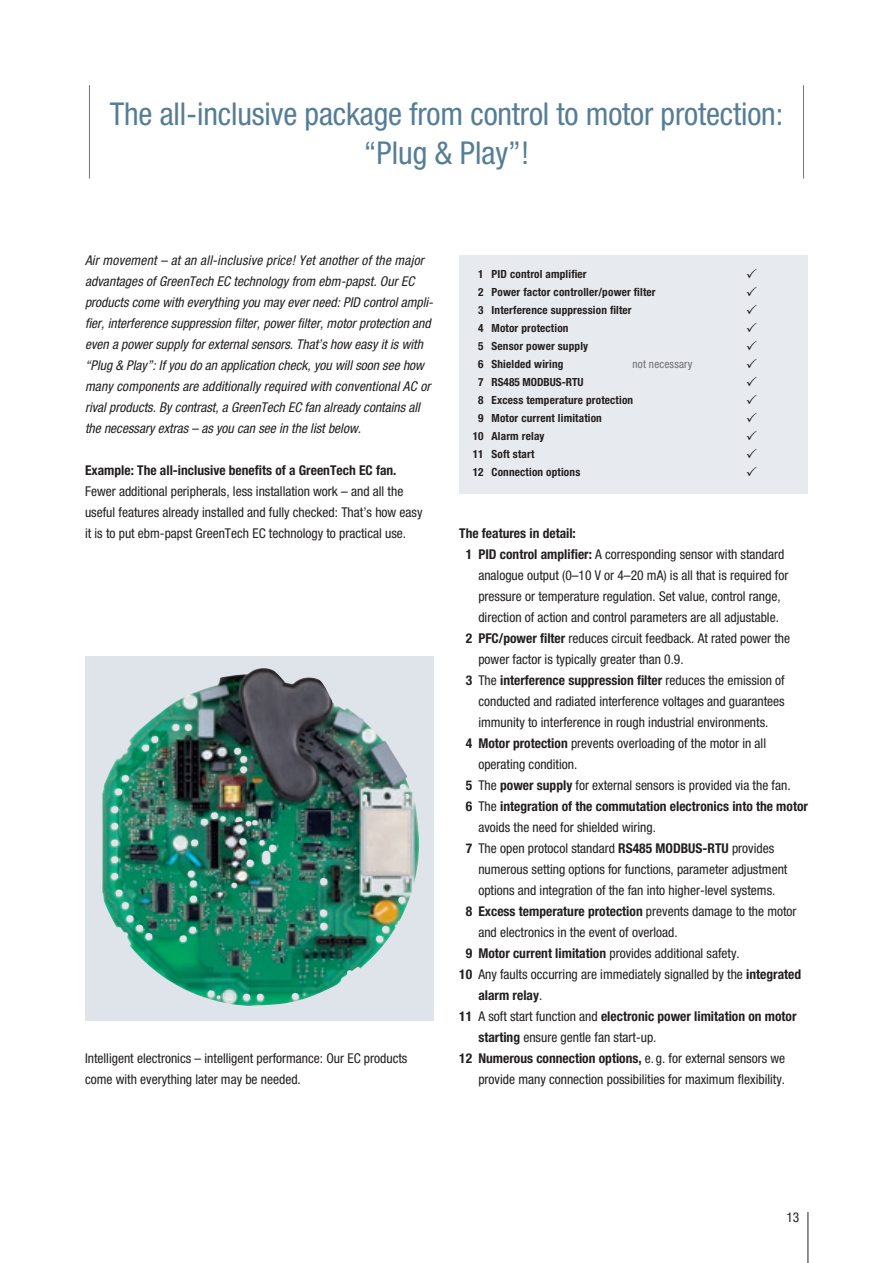
<style>
.page{position:relative;width:893px;height:1263px;background:#fff}
.page>*{position:absolute;margin:0;border:0;box-sizing:border-box;transform-origin:0 0}
.t1{font:condensed 31.5px/39px "Helvetica Neue LT Pro";letter-spacing:-.005em;color:#557e95;text-align:center}
.t2{font:condensed 13.5px/21px "Helvetica Neue LT Pro";color:#231f20}
.t3{font:italic condensed 13.5px/21px "Helvetica Neue LT Pro";color:#231f20}
.t4{font:700 condensed 13.5px "Helvetica Neue LT Pro";color:#231f20}
.t5{font:700 condensed 11.25px/18px "Helvetica Neue LT Pro";letter-spacing:.015em;color:#231f20}
.t6{font:condensed 11.25px "Helvetica Neue LT Pro";letter-spacing:.015em;color:#6c6d70}
.s1{font-weight:700}
.s2{font-weight:700;color:#fff}
.s3{color:#fff}
.s4{font-weight:400}
</style>
<div class="page">
<hr style="left:807px;top:1212px;width:1px;height:51px;background:#231f20">
<div style="left:459px;top:255px;width:349px;height:239px;background:#e7eaef"></div>
<hr style="left:89px;top:85px;width:1px;height:94px;background:#557e95">
<hr style="left:803px;top:85px;width:1px;height:94px;background:#557e95">
<div style="left:85px;top:656px;width:349px;height:365px;background:#dee4e9"></div>
<img style="left:102px;top:668px;width:317px;height:338px">
<h1 class="t1" style="left:110px;top:94px;width:675px">The all-inclusive package from control to motor protection: “Plug &amp; Play”!</h1>
<p class="t3" style="left:85px;top:250px;width:350px">Air movement – at an all-inclusive price! Yet another of the major advantages of GreenTech EC technology from ebm-papst. Our EC products come with everything you may ever need: PID control ampli&shy;fier, interference suppression filter, power filter, motor protection and even a power supply for external sensors. That’s how easy it is with “Plug &amp; Play”: If you do an application check, you will soon see how many components are additionally required with conventional AC or rival products. By contrast, a GreenTech EC fan already contains all the necessary extras – as you can see in the list below.</p>
<p class="t4" style="left:85px;top:462px;width:313px">Example: The all-inclusive benefits of a GreenTech EC fan.</p>
<p class="t2" style="left:85px;top:480px;width:339px">Fewer additional peripherals, less installation work – and all the useful features already installed and fully checked: That’s how easy it is to put ebm-papst GreenTech EC technology to practical use.</p>
<p class="t2" style="left:85px;top:1047px;width:324px">Intelligent electronics – intelligent performance: Our EC products come with everything later may be needed.</p>
<p class="t5" style="left:478px;top:265px;width:179px">1 PID control amplifier<br>2 Power factor controller/power filter<br>3 Interference suppression filter<br>4 Motor protection<br>5 Sensor power supply<br>6 Shielded wiring</p>
<p class="t6" style="left:632px;top:358px;width:61px">not necessary</p>
<p class="t5" style="left:478px;top:373px;width:107px">7 RS485 MODBUS-RTU</p>
<p class="t5" style="left:478px;top:391px;width:156px">8 Excess temperature protection</p>
<p class="t5" style="left:478px;top:409px;width:125px">9 Motor current limitation</p>
<p class="t5" style="left:473px;top:427px;width:73px">10 Alarm relay</p>
<p class="t5" style="left:473px;top:445px;width:63px">11 Soft start</p>
<p class="t5" style="left:473px;top:463px;width:109px">12 Connection options</p>
<p class="t4" style="left:459px;top:525px;width:118px">The features in detail:</p>
<p class="t2" style="left:466px;top:543px;width:320px"><span class="s1">1 PID control amplifier:</span> A corresponding sensor with standard</p>
<p class="t2" style="left:478px;top:564px;width:311px">analogue output (0–10 V or 4–20 mA) is all that is required for</p>
<p class="t2" style="left:478px;top:585px;width:304px">pressure or temperature regulation. Set value, control range,</p>
<p class="t2" style="left:478px;top:606px;width:302px">direction of action and control parameters are all adjustable.</p>
<p class="t2" style="left:459px;top:627px;width:332px"><span class="s2">0</span><span class="s1">2 PFC/power filter</span> reduces circuit feedback. At rated power the</p>
<p class="t2" style="left:478px;top:648px;width:207px">power factor is typically greater than 0.9.</p>
<p class="t4" style="left:459px;top:672px;width:327px"><span class="s3">0</span>3 <span class="s4">The</span> interference suppression filter <span class="s4">reduces the emission of</span></p>
<p class="t2" style="left:478px;top:691px;width:308px">conducted and radiated interference voltages and guarantees</p>
<p class="t2" style="left:478px;top:712px;width:292px">immunity to interference in rough industrial environments.</p>
<p class="t2" style="left:459px;top:733px;width:308px"><span class="s2">0</span><span class="s1">4 Motor protection</span> prevents overloading of the motor in all</p>
<p class="t2" style="left:478px;top:754px;width:100px">operating condition.</p>
<p class="t2" style="left:459px;top:775px;width:333px"><span class="s2">0</span><span class="s1">5</span> The <span class="s1">power supply</span> for external sensors is provided via the fan.</p>
<p class="t4" style="left:459px;top:798px;width:350px"><span class="s3">0</span>6 <span class="s4">The</span> integration of the commutation electronics into the motor</p>
<p class="t2" style="left:478px;top:817px;width:179px">avoids the need for shielded wiring.</p>
<p class="t2" style="left:459px;top:838px;width:316px"><span class="s2">0</span><span class="s1">7</span> The open protocol standard <span class="s1">RS485 MODBUS-RTU</span> provides</p>
<p class="t2" style="left:478px;top:859px;width:311px">numerous setting options for functions, parameter adjustment</p>
<p class="t2" style="left:478px;top:880px;width:299px">options and integration of the fan into higher-level systems.</p>
<p class="t4" style="left:459px;top:903px;width:339px"><span class="s3">0</span>8 Excess temperature protection <span class="s4">prevents damage to the motor</span></p>
<p class="t2" style="left:478px;top:922px;width:201px">and electronics in the event of overload.</p>
<p class="t2" style="left:459px;top:943px;width:282px"><span class="s2">0</span><span class="s1">9 Motor current limitation</span> provides additional safety.</p>
<p class="t2" style="left:459px;top:964px;width:343px"><span class="s1">10</span> Any faults occurring are immediately signalled by the <span class="s1">integrated</span></p>
<p class="t4" style="left:478px;top:987px;width:65px">alarm relay<span class="s4">.</span></p>
<p class="t4" style="left:459px;top:1008px;width:339px">11 <span class="s4">A soft start function and</span> electronic power limitation on motor</p>
<p class="t2" style="left:478px;top:1027px;width:180px"><span class="s1">starting</span> ensure gentle fan start-up.</p>
<p class="t4" style="left:459px;top:1050px;width:327px">12 Numerous connection options, <span class="s4">e. g. for external sensors we</span></p>
<p class="t2" style="left:478px;top:1069px;width:308px">provide many connection possibilities for maximum flexibility.</p>
<p class="t2" style="left:786px;top:1206px;width:14px">13</p>
</div>
